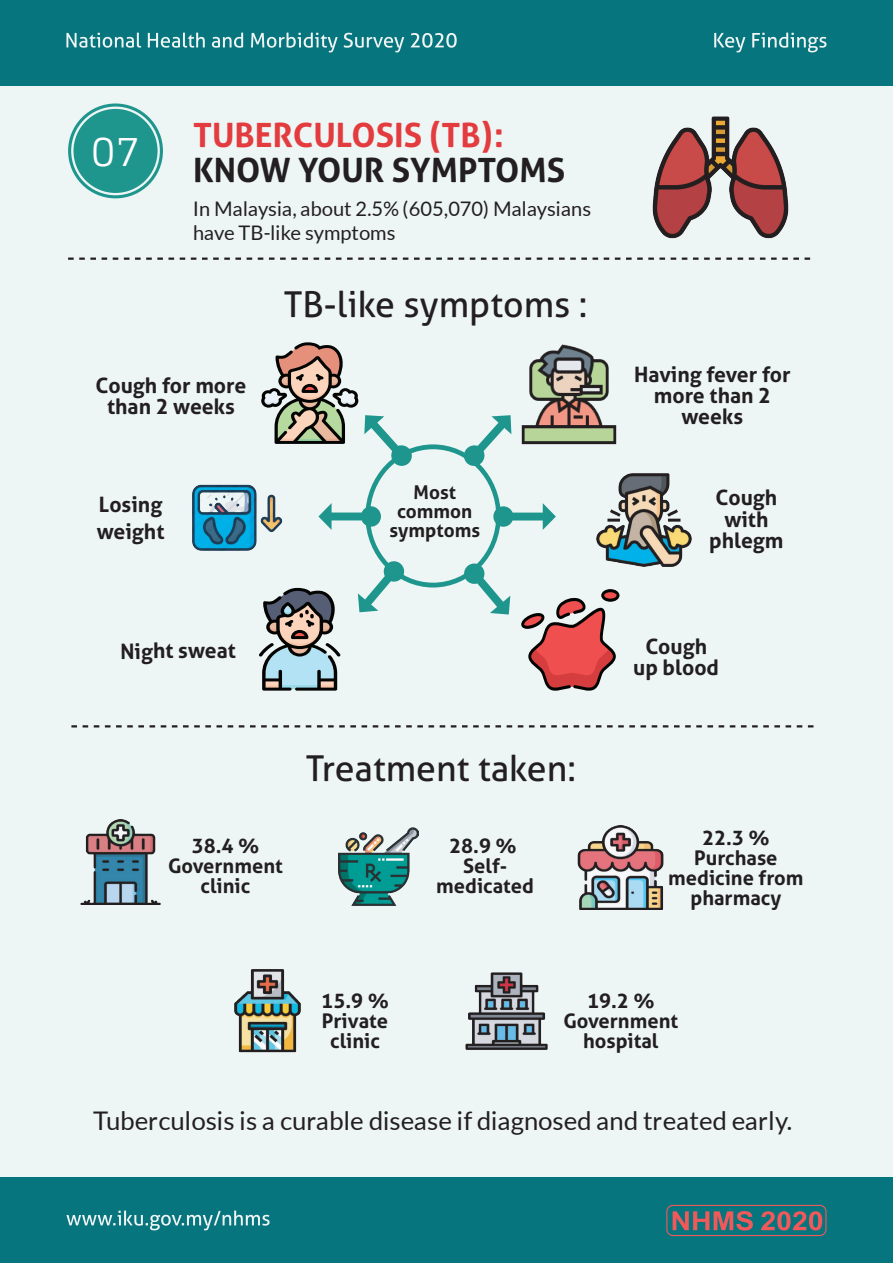
<style>
.page{position:relative;width:893px;height:1263px;background:#edf5f5}
.page>*{position:absolute;margin:0;border:0;box-sizing:border-box;transform-origin:0 0}
.t1{font:41.7px "Glegoo";color:#fff}
.t2{font:35.7px "Aller";color:#231f20}
.t3{font:700 33.45px "Aller";color:#e33b3e}
.t4{font:700 33.45px "Aller";color:#231f20}
.t5{font:25.65px "Lato";color:#231f20}
.t6{font:700 21.15px/21.1px "Aller";color:#231f20;text-align:center}
.t7{font:700 20.1px/20.1px "Aller";color:#231f20;text-align:center}
.t8{font:20.1px/23.4px "Lato";color:#231f20}
.t9{font:700 18.9px/18.9px "Aller";color:#231f20;text-align:center}
</style>
<div class="page">
<svg style="left:68px;top:103px;width:95px;height:95px"></svg>
<svg style="left:68px;top:258px;width:28px;height:2px"></svg>
<svg style="left:135px;top:258px;width:28px;height:2px"></svg>
<svg style="left:202px;top:258px;width:39px;height:2px"></svg>
<svg style="left:280px;top:258px;width:28px;height:2px"></svg>
<svg style="left:347px;top:258px;width:39px;height:2px"></svg>
<svg style="left:414px;top:258px;width:39px;height:2px"></svg>
<svg style="left:492px;top:258px;width:28px;height:2px"></svg>
<svg style="left:559px;top:258px;width:39px;height:2px"></svg>
<svg style="left:626px;top:258px;width:39px;height:2px"></svg>
<svg style="left:704px;top:258px;width:28px;height:2px"></svg>
<svg style="left:771px;top:258px;width:39px;height:2px"></svg>
<img style="left:652px;top:116px;width:137px;height:123px">
<img style="left:192px;top:484px;width:65px;height:67px">
<img style="left:619px;top:473px;width:73px;height:94px">
<svg style="left:71px;top:725px;width:6px;height:2px"></svg>
<svg style="left:116px;top:725px;width:28px;height:2px"></svg>
<svg style="left:183px;top:725px;width:39px;height:2px"></svg>
<svg style="left:250px;top:725px;width:39px;height:2px"></svg>
<svg style="left:328px;top:725px;width:28px;height:2px"></svg>
<svg style="left:395px;top:725px;width:39px;height:2px"></svg>
<svg style="left:462px;top:725px;width:39px;height:2px"></svg>
<svg style="left:540px;top:725px;width:28px;height:2px"></svg>
<svg style="left:607px;top:725px;width:39px;height:2px"></svg>
<svg style="left:674px;top:725px;width:39px;height:2px"></svg>
<svg style="left:752px;top:725px;width:28px;height:2px"></svg>
<svg style="left:259px;top:342px;width:360px;height:349px"></svg>
<img style="left:465px;top:972px;width:83px;height:78px">
<img style="left:577px;top:826px;width:87px;height:83px">
<img style="left:234px;top:969px;width:67px;height:84px">
<img style="left:338px;top:827px;width:81px;height:79px">
<img style="left:80px;top:819px;width:81px;height:86px">
<div style="left:0;top:0;width:893px;height:85px;background:#07757e"></div>
<div style="left:0;top:1178px;width:893px;height:85px;background:#07757e"></div>
<svg style="left:66px;top:33px;width:75px;height:15px"></svg>
<svg style="left:148px;top:33px;width:57px;height:15px"></svg>
<svg style="left:212px;top:33px;width:31px;height:15px"></svg>
<svg style="left:251px;top:33px;width:87px;height:19px"></svg>
<svg style="left:344px;top:33px;width:60px;height:19px"></svg>
<svg style="left:411px;top:33px;width:46px;height:15px"></svg>
<svg style="left:714px;top:33px;width:31px;height:19px"></svg>
<svg style="left:752px;top:33px;width:74px;height:19px"></svg>
<svg style="left:66px;top:1210px;width:204px;height:20px"></svg>
<svg style="left:666px;top:1205px;width:160px;height:31px"></svg>
<h1 class="t1" style="left:91px;top:127px;width:50px">07</h1>
<h3 class="t3" style="left:193px;top:115px;width:312px">TUBERCULOSIS (TB):</h3>
<h3 class="t4" style="left:193px;top:149px;width:374px">KNOW YOUR SYMPTOMS</h3>
<p class="t8" style="left:193px;top:196px;width:399px">In Malaysia, about 2.5% (605,070) Malaysians have TB-like symptoms</p>
<h2 class="t2" style="left:284px;top:282px;width:305px">TB-like symptoms :</h2>
<p class="t6" style="left:96px;top:374px;width:152px">Cough for more than 2 weeks</p>
<p class="t6" style="left:97px;top:491px;width:69px;line-height:26.8px;text-align:left">Losing weight</p>
<p class="t6" style="left:120px;top:641px;width:117px;rotate:-1deg">Night sweat</p>
<p class="t9" style="left:389px;top:482px;width:92px">Most common symptoms</p>
<h2 class="t2" style="left:306px;top:747px;width:272px">Treatment taken:</h2>
<p class="t6" style="left:634px;top:363px;width:158px">Having fever for more than 2 weeks</p>
<p class="t6" style="left:709px;top:487px;width:76px">Cough with phlegm</p>
<p class="t6" style="left:633px;top:636px;width:87px">Cough up blood</p>
<p class="t7" style="left:168px;top:835px;width:116px">38.4 %<br>Government clinic</p>
<p class="t7" style="left:321px;top:990px;width:69px">15.9 %<br>Private clinic</p>
<p class="t7" style="left:436px;top:835px;width:99px">28.9 %<br>Self&shy;medicated</p>
<p class="t7" style="left:668px;top:827px;width:137px">22.3 %<br>Purchase medicine from pharmacy</p>
<p class="t7" style="left:563px;top:990px;width:116px">19.2 %<br>Government hospital</p>
<p class="t5" style="left:93px;top:1103px;width:701px">Tuberculosis is a curable disease if diagnosed and treated early.</p>
</div>
